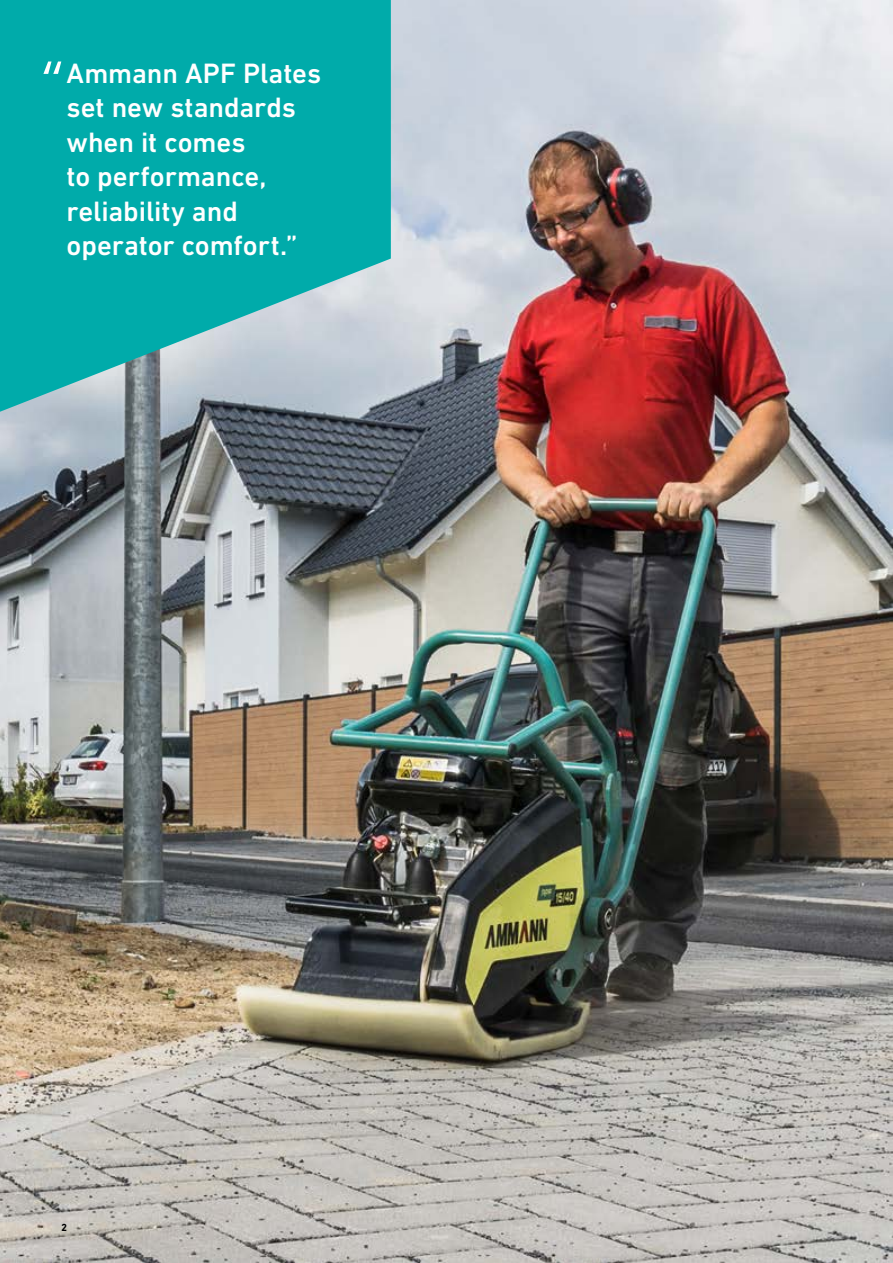
<style>
.page{position:relative;width:893px;height:1263px;background:#fff}
.page>*{position:absolute;margin:0;border:0;box-sizing:border-box;transform-origin:0 0}
.t1{font:57px "Frutiger Next LTW1 G";color:#fff}
.t2{font:500 28.5px/34.5px "DIN Next LT Pro";color:#fff}
.t3{font:700 10.5px "DIN Next LT Pro";color:#000}
</style>
<div class="page">
<img style="left:0;top:0;width:893px;height:1263px">
<svg style="left:0;top:0;width:391px;height:412px;background:#23afb0"></svg>
<h1 class="t1" style="left:41px;top:51px;width:27px">“</h1>
<p class="t2" style="left:67px;top:56px;width:256px">Ammann APF Plates set new standards when it comes<br>to performance, reliability and operator comfort.”</p>
<p class="t3" style="left:62px;top:1221px;width:7px">2</p>
</div>
